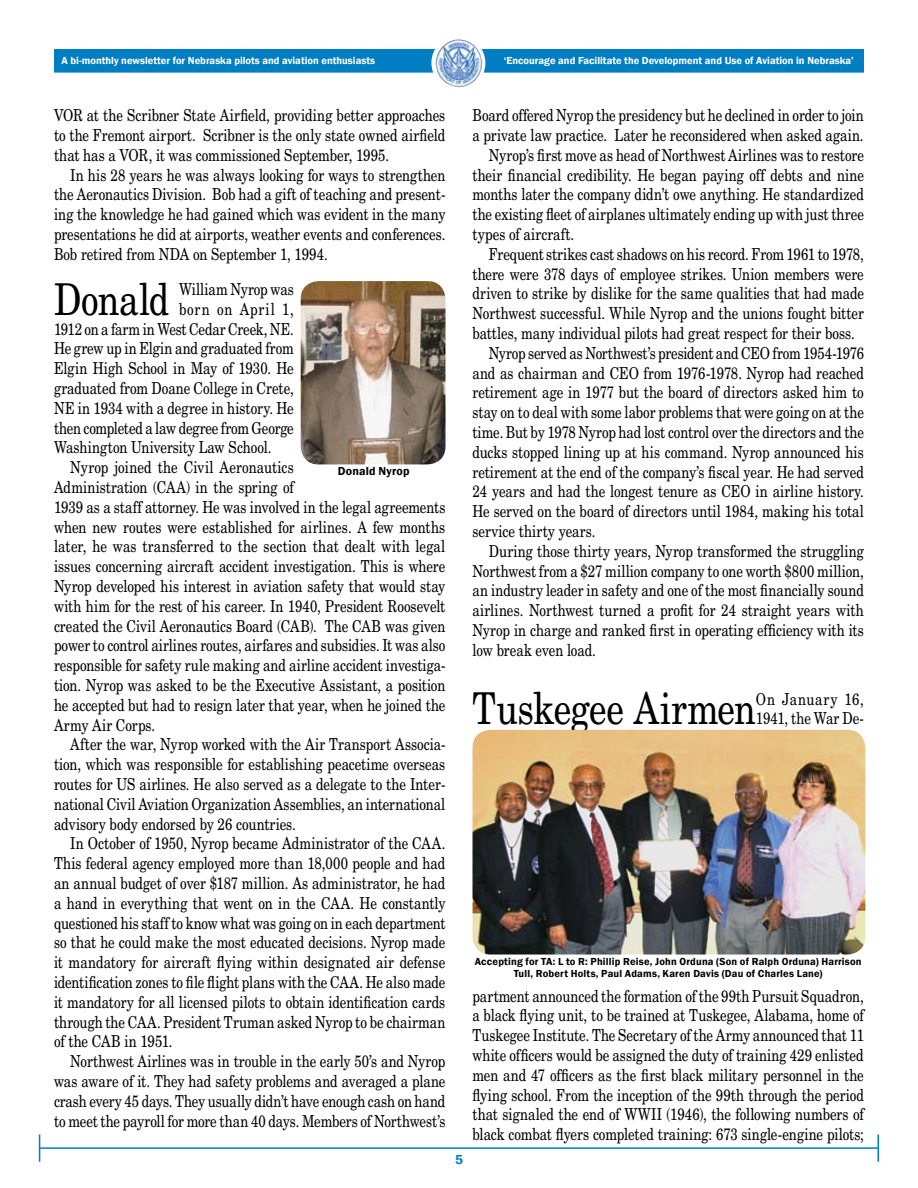
<style>
.page{position:relative;width:918px;height:1188px;background:#fff}
.page>*{position:absolute;margin:0;border:0;box-sizing:border-box;transform-origin:0 0}
.t1{font:43.95px "New Century Schlbk";letter-spacing:-.01em;color:#000;scale:.8 1}
.t2{font:16.5px/19.8px "New Century Schlbk";color:#000;text-align:justify;scale:.8 1}
.t3{font:16.5px "New Century Schlbk";letter-spacing:-.02em;color:#000;scale:.8 1}
.t4{font:16.5px "New Century Schlbk";letter-spacing:.07em;color:#000;scale:.8 1}
.t5{font:600 12px "Franklin Gothic";letter-spacing:.015em;color:#000}
.t6{font:600 10.5px "Franklin Gothic";color:#fff}
.t7{font:600 10.5px/12.6px "Franklin Gothic";letter-spacing:.015em;color:#000;text-align:center}
</style>
<div class="page">
<hr style="left:40px;top:1147px;width:838px;height:2px;background:#007ec4">
<svg style="left:39px;top:1134px;width:1px;height:28px"></svg>
<hr style="left:877px;top:1134px;width:2px;height:28px;background:#007ec4">
<div style="left:55px;top:50px;width:808px;height:22px;background:#007ec4"></div>
<div style="left:54px;top:49px;width:810px;height:24px;border:2px solid #007ec4"></div>
<div style="left:431px;top:36px;width:54px;height:54px;border:2px solid #fff;border-radius:50%"></div>
<img style="left:436px;top:39px;width:46px;height:48px">
<img style="left:301px;top:281px;width:145px;height:183px;border-radius:18px">
<img style="left:473px;top:730px;width:392px;height:225px;border-radius:18px">
<p class="t6" style="left:62px;top:54px;width:315px">A bi-monthly newsletter for Nebraska pilots and aviation enthusiasts</p>
<p class="t6" style="left:504px;top:54px;width:352px">‘Encourage and Facilitate the Development and Use of Aviation in Nebraska’</p>
<p class="t2" style="left:54px;top:105px;width:491px">VOR at the Scribner State Airfield, providing better approaches to the Fremont airport. Scribner is the only state owned airfield that has a VOR, it was commissioned September, 1995.</p>
<p class="t2" style="left:54px;top:165px;width:491px;text-indent:16px">In his 28 years he was always looking for ways to strengthen the Aeronautics Division. Bob had a gift of teaching and present&shy;ing the knowledge he had gained which was evident in the many presentations he did at airports, weather events and conferences.<br>Bob retired from NDA on September 1, 1994.</p>
<h1 class="t1" style="left:54px;top:272px;width:146px">Donald</h1>
<p class="t2" style="left:179px;top:279px;width:145px">William Nyrop was</p>
<p class="t4" style="left:179px;top:299px;width:145px">born on April 1,</p>
<p class="t2" style="left:54px;top:319px;width:301px">1912 on a farm in West Cedar Creek, NE.</p>
<p class="t2" style="left:54px;top:339px;width:301px">He grew up in Elgin and graduated from</p>
<p class="t2" style="left:54px;top:358px;width:301px">Elgin High School in May of 1930. He</p>
<p class="t2" style="left:54px;top:378px;width:301px">graduated from Doane College in Crete,</p>
<p class="t2" style="left:54px;top:398px;width:301px">NE in 1934 with a degree in history. He</p>
<p class="t2" style="left:54px;top:418px;width:301px">then completed a law degree from George</p>
<p class="t2" style="left:54px;top:438px;width:273px">Washington University Law School.</p>
<p class="t2" style="left:70px;top:457px;width:281px">Nyrop joined the Civil Aeronautics</p>
<p class="t2" style="left:54px;top:477px;width:301px">Administration (CAA) in the spring of</p>
<p class="t2" style="left:54px;top:497px;width:491px">1939 as a staff attorney. He was involved in the legal agreements</p>
<p class="t2" style="left:54px;top:517px;width:491px">when new routes were established for airlines. A few months</p>
<p class="t2" style="left:54px;top:537px;width:491px">later, he was transferred to the section that dealt with legal</p>
<p class="t2" style="left:54px;top:556px;width:491px">issues concerning aircraft accident investigation. This is where</p>
<p class="t2" style="left:54px;top:576px;width:491px">Nyrop developed his interest in aviation safety that would stay</p>
<p class="t2" style="left:54px;top:596px;width:491px">with him for the rest of his career. In 1940, President Roosevelt</p>
<p class="t2" style="left:54px;top:616px;width:491px">created the Civil Aeronautics Board (CAB). The CAB was given</p>
<p class="t2" style="left:54px;top:636px;width:491px">power to control airlines routes, airfares and subsidies. It was also</p>
<p class="t2" style="left:54px;top:655px;width:491px">responsible for safety rule making and airline accident investiga-</p>
<p class="t2" style="left:54px;top:675px;width:491px">tion. Nyrop was asked to be the Executive Assistant, a position</p>
<p class="t2" style="left:54px;top:695px;width:491px">he accepted but had to resign later that year, when he joined the</p>
<p class="t2" style="left:54px;top:715px;width:128px">Army Air Corps.</p>
<p class="t2" style="left:70px;top:735px;width:471px">After the war, Nyrop worked with the Air Transport Associa-</p>
<p class="t2" style="left:54px;top:754px;width:491px">tion, which was responsible for establishing peacetime overseas</p>
<p class="t2" style="left:54px;top:774px;width:491px">routes for US airlines. He also served as a delegate to the Inter-</p>
<p class="t2" style="left:54px;top:794px;width:491px">national Civil Aviation Organization Assemblies, an international</p>
<p class="t2" style="left:54px;top:814px;width:304px">advisory body endorsed by 26 countries.</p>
<p class="t2" style="left:70px;top:834px;width:471px">In October of 1950, Nyrop became Administrator of the CAA.</p>
<p class="t2" style="left:54px;top:853px;width:491px">This federal agency employed more than 18,000 people and had</p>
<p class="t2" style="left:54px;top:873px;width:491px">an annual budget of over $187 million. As administrator, he had</p>
<p class="t2" style="left:54px;top:893px;width:491px">a hand in everything that went on in the CAA. He constantly</p>
<p class="t2" style="left:54px;top:913px;width:491px">questioned his staff to know what was going on in each department</p>
<p class="t2" style="left:54px;top:933px;width:491px">so that he could make the most educated decisions. Nyrop made</p>
<p class="t2" style="left:54px;top:952px;width:491px">it mandatory for aircraft flying within designated air defense</p>
<p class="t2" style="left:54px;top:972px;width:491px">identification zones to file flight plans with the CAA. He also made</p>
<p class="t2" style="left:54px;top:992px;width:491px">it mandatory for all licensed pilots to obtain identification cards</p>
<p class="t2" style="left:54px;top:1012px;width:491px">through the CAA. President Truman asked Nyrop to be chairman</p>
<p class="t2" style="left:54px;top:1032px;width:150px">of the CAB in 1951.</p>
<p class="t2" style="left:70px;top:1051px;width:471px">Northwest Airlines was in trouble in the early 50’s and Nyrop</p>
<p class="t2" style="left:54px;top:1071px;width:491px">was aware of it. They had safety problems and averaged a plane</p>
<p class="t2" style="left:54px;top:1091px;width:491px">crash every 45 days. They usually didn’t have enough cash on hand</p>
<p class="t2" style="left:54px;top:1111px;width:491px">to meet the payroll for more than 40 days. Members of Northwest’s</p>
<p class="t5" style="left:338px;top:464px;width:73px">Donald Nyrop</p>
<p class="t2" style="left:472px;top:105px;width:491px">Board offered Nyrop the presidency but he declined in order to join</p>
<p class="t2" style="left:472px;top:125px;width:490px">a private law practice. Later he reconsidered when asked again.</p>
<p class="t2" style="left:489px;top:145px;width:471px">Nyrop’s first move as head of Northwest Airlines was to restore</p>
<p class="t2" style="left:472px;top:165px;width:491px">their financial credibility. He began paying off debts and nine</p>
<p class="t2" style="left:472px;top:185px;width:491px">months later the company didn’t owe anything. He standardized</p>
<p class="t2" style="left:472px;top:204px;width:491px">the existing fleet of airplanes ultimately ending up with just three</p>
<p class="t2" style="left:472px;top:224px;width:129px">types of aircraft.</p>
<p class="t2" style="left:489px;top:244px;width:471px">Frequent strikes cast shadows on his record. From 1961 to 1978,</p>
<p class="t2" style="left:472px;top:264px;width:491px">there were 378 days of employee strikes. Union members were</p>
<p class="t2" style="left:472px;top:284px;width:491px">driven to strike by dislike for the same qualities that had made</p>
<p class="t2" style="left:472px;top:303px;width:491px">Northwest successful. While Nyrop and the unions fought bitter</p>
<p class="t2" style="left:472px;top:323px;width:479px">battles, many individual pilots had great respect for their boss.</p>
<p class="t3" style="left:489px;top:343px;width:471px">Nyrop served as Northwest’s president and CEO from 1954-1976</p>
<p class="t2" style="left:472px;top:363px;width:491px">and as chairman and CEO from 1976-1978. Nyrop had reached</p>
<p class="t2" style="left:472px;top:383px;width:491px">retirement age in 1977 but the board of directors asked him to</p>
<p class="t2" style="left:472px;top:402px;width:491px">stay on to deal with some labor problems that were going on at the</p>
<p class="t2" style="left:472px;top:422px;width:491px">time. But by 1978 Nyrop had lost control over the directors and the</p>
<p class="t2" style="left:472px;top:442px;width:491px">ducks stopped lining up at his command. Nyrop announced his</p>
<p class="t2" style="left:472px;top:462px;width:491px">retirement at the end of the company’s fiscal year. He had served</p>
<p class="t2" style="left:472px;top:482px;width:491px">24 years and had the longest tenure as CEO in airline history.</p>
<p class="t2" style="left:472px;top:501px;width:491px">He served on the board of directors until 1984, making his total</p>
<p class="t2" style="left:472px;top:521px;width:155px">service thirty years.</p>
<p class="t2" style="left:489px;top:541px;width:471px">During those thirty years, Nyrop transformed the struggling</p>
<p class="t2" style="left:472px;top:561px;width:491px">Northwest from a $27 million company to one worth $800 million,</p>
<p class="t2" style="left:472px;top:581px;width:491px">an industry leader in safety and one of the most financially sound</p>
<p class="t2" style="left:472px;top:600px;width:491px">airlines. Northwest turned a profit for 24 straight years with</p>
<p class="t2" style="left:472px;top:620px;width:491px">Nyrop in charge and ranked first in operating efficiency with its</p>
<p class="t2" style="left:472px;top:640px;width:156px">low break even load.</p>
<h1 class="t1" style="left:472px;top:682px;width:356px">Tuskegee Airmen</h1>
<p class="t2" style="left:756px;top:689px;width:137px">On January 16,<br>1941, the War De-</p>
<p class="t7" style="left:475px;top:955px;width:389px">Accepting for TA: L to R: Phillip Reise, John Orduna (Son of Ralph Orduna) Harrison<br>Tull, Robert Holts, Paul Adams, Karen Davis (Dau of Charles Lane)</p>
<p class="t2" style="left:472px;top:986px;width:491px">partment announced the formation of the 99th Pursuit Squadron, a black flying unit, to be trained at Tuskegee, Alabama, home of Tuskegee Institute. The Secretary of the Army announced that 11 white officers would be assigned the duty of training 429 enlisted men and 47 officers as the first black military personnel in the flying school. From the inception of the 99th through the period that signaled the end of WWII (1946), the following numbers of black combat flyers completed training: 673 single-engine pilots;</p>
</div>
